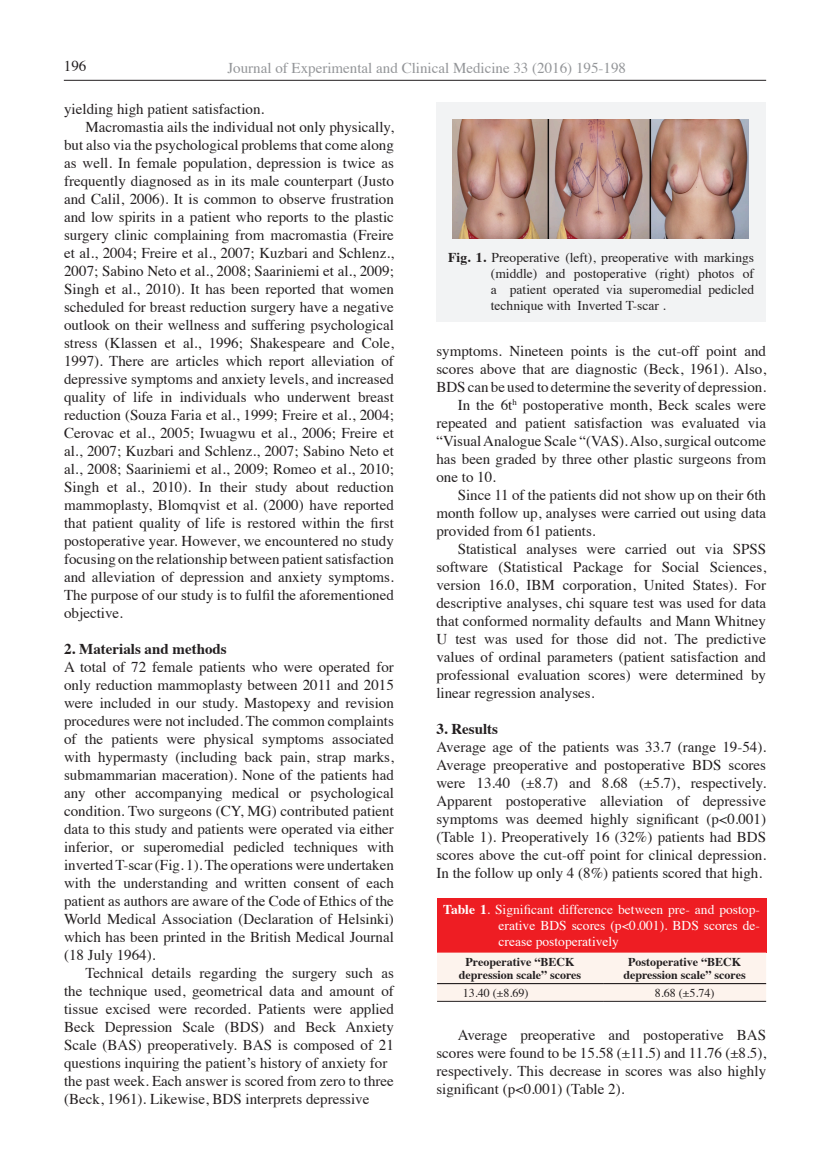
<style>
.page{position:relative;width:830px;height:1170px;background:#fff}
.page>*{position:absolute;margin:0;border:0;box-sizing:border-box;transform-origin:0 0}
.t1{font:15px/18px "Times";color:#231f20;text-align:justify}
.t2{font:15px "Times";color:#939598}
.t3{font:700 15px "Times";color:#231f20}
.t4{font:13.5px/16.2px "Times";color:#231f20;text-align:justify}
.t5{font:13.5px/16.2px "Times";color:#fff;text-align:justify}
.t6{font:700 12px/13.2px "Times";color:#231f20;text-align:center}
.t7{font:12px "Times";color:#231f20}
.s1{font-weight:700}
</style>
<div class="page">
<hr style="left:64px;top:80px;width:701px;height:1px;background:#231f20">
<div style="left:436px;top:103px;width:329px;height:219px;background:#f2f3f4"></div>
<img style="left:452px;top:119px;width:295px;height:119px">
<div style="left:437px;top:897px;width:328px;height:55px;background:#ee1d23"></div>
<div style="left:437px;top:952px;width:328px;height:48px;background:#fdf3ed"></div>
<hr style="left:437px;top:982px;width:165px;height:2px;background:#231f20">
<hr style="left:602px;top:982px;width:163px;height:2px;background:#231f20">
<hr style="left:437px;top:1000px;width:165px;height:1px;background:#231f20">
<hr style="left:602px;top:1000px;width:163px;height:1px;background:#231f20">
<p class="t1" style="left:64px;top:56px;width:24px">196</p>
<p class="t1" style="left:64px;top:98px;width:201px">yielding high patient satisfaction.</p>
<p class="t1" style="left:64px;top:116px;width:331px;text-indent:21px">Macromastia ails the individual not only physically, but also via the psychological problems that come along as well. In female population, depression is twice as frequently diagnosed as in its male counterpart (Justo and Calil, 2006). It is common to observe frustration and low spirits in a patient who reports to the plastic surgery clinic complaining from macromastia (Freire et al., 2004; Freire et al., 2007; Kuzbari and Schlenz., 2007; Sabino Neto et al., 2008; Saariniemi et al., 2009; Singh et al., 2010). It has been reported that women scheduled for breast reduction surgery have a negative outlook on their wellness and suffering psychological stress (Klassen et al., 1996; Shakespeare and Cole, 1997). There are articles which report alleviation of depressive symptoms and anxiety levels, and increased quality of life in individuals who underwent breast reduction (Souza Faria et al., 1999; Freire et al., 2004; Cerovac et al., 2005; Iwuagwu et al., 2006; Freire et al., 2007; Kuzbari and Schlenz., 2007; Sabino Neto et al., 2008; Saariniemi et al., 2009; Romeo et al., 2010; Singh et al., 2010). In their study about reduction mammoplasty, Blomqvist et al. (2000) have reported that patient quality of life is restored within the first postoperative year. However, we encountered no study focusing on the relationship between patient satisfaction and alleviation of depression and anxiety symptoms.<br>The purpose of our study is to fulfil the aforementioned objective.</p>
<p class="t3" style="left:64px;top:634px;width:164px">2. Materials and methods</p>
<p class="t1" style="left:64px;top:656px;width:331px">A total of 72 female patients who were operated for only reduction mammoplasty between 2011 and 2015 were included in our study. Mastopexy and revision procedures were not included. The common complaints of the patients were physical symptoms associated with hypermasty (including back pain, strap marks, submammarian maceration). None of the patients had any other accompanying medical or psychological condition. Two surgeons (CY, MG) contributed patient data to this study and patients were operated via either inferior, or superomedial pedicled techniques with inverted T-scar (Fig. 1). The operations were undertaken with the understanding and written consent of each patient as authors are aware of the Code of Ethics of the World Medical Association (Declaration of Helsinki) which has been printed in the British Medical Journal (18 July 1964).</p>
<p class="t1" style="left:64px;top:962px;width:331px;text-indent:21px">Technical details regarding the surgery such as the technique used, geometrical data and amount of tissue excised were recorded. Patients were applied Beck Depression Scale (BDS) and Beck Anxiety Scale (BAS) preoperatively. BAS is composed of 21 questions inquiring the patient’s history of anxiety for</p>
<p class="t1" style="left:64px;top:1070px;width:331px">the past week. Each answer is scored from zero to three</p>
<p class="t1" style="left:64px;top:1088px;width:306px">(Beck, 1961). Likewise, BDS interprets depressive</p>
<p class="t2" style="left:227px;top:54px;width:400px">Journal of Experimental and Clinical Medicine 33 (2016) 195-198</p>
<p class="t4" style="left:490px;top:248px;width:264px;text-indent:-43px"><span class="s1">Fig. 1.</span> Preoperative (left), preoperative with markings (middle) and postoperative (right) photos of a patient operated via superomedial pedicled technique with Inverted T-scar .</p>
<p class="t1" style="left:436px;top:340px;width:331px">symptoms. Nineteen points is the cut-off point and scores above that are diagnostic (Beck, 1961). Also, BDS can be used to determine the severity of depression.</p>
<p class="t1" style="left:436px;top:394px;width:331px;text-indent:21px">In the 6t<sup>h</sup> postoperative month, Beck scales were repeated and patient satisfaction was evaluated via “Visual Analogue Scale “(VAS). Also, surgical outcome has been graded by three other plastic surgeons from one to 10.</p>
<p class="t1" style="left:436px;top:484px;width:331px;text-indent:21px">Since 11 of the patients did not show up on their 6th month follow up, analyses were carried out using data provided from 61 patients.</p>
<p class="t1" style="left:436px;top:538px;width:331px;text-indent:21px">Statistical analyses were carried out via SPSS software (Statistical Package for Social Sciences, version 16.0, IBM corporation, United States). For descriptive analyses, chi square test was used for data that conformed normality defaults and Mann Whitney U test was used for those did not. The predictive values of ordinal parameters (patient satisfaction and professional evaluation scores) were determined by linear regression analyses.</p>
<p class="t3" style="left:436px;top:714px;width:63px">3. Results</p>
<p class="t1" style="left:436px;top:736px;width:331px">Average age of the patients was 33.7 (range 19-54).<br>Average preoperative and postoperative BDS scores were 13.40 (±8.7) and 8.68 (±5.7), respectively.<br>Apparent postoperative alleviation of depressive symptoms was deemed highly significant (p&lt;0.001) (Table 1). Preoperatively 16 (32%) patients had BDS scores above the cut-off point for clinical depression.<br>In the follow up only 4 (8%) patients scored that high.</p>
<p class="t5" style="left:498px;top:900px;width:263px;text-indent:-55px"><span class="s1">Table 1</span>. Significant difference between pre- and postop&shy;erative BDS scores (p&lt;0.001). BDS scores de&shy;crease postoperatively</p>
<p class="t6" style="left:458px;top:953px;width:124px">Preoperative “BECK depression scale” scores</p>
<p class="t6" style="left:623px;top:953px;width:124px">Postoperative “BECK depression scale” scores</p>
<p class="t7" style="left:462px;top:981px;width:67px">13.40 (±8.69)</p>
<p class="t7" style="left:654px;top:981px;width:61px">8.68 (±5.74)</p>
<p class="t1" style="left:436px;top:1024px;width:331px;text-indent:21px">Average preoperative and postoperative BAS scores were found to be 15.58 (±11.5) and 11.76 (±8.5), respectively. This decrease in scores was also highly significant (p&lt;0.001) (Table 2).</p>
</div>
